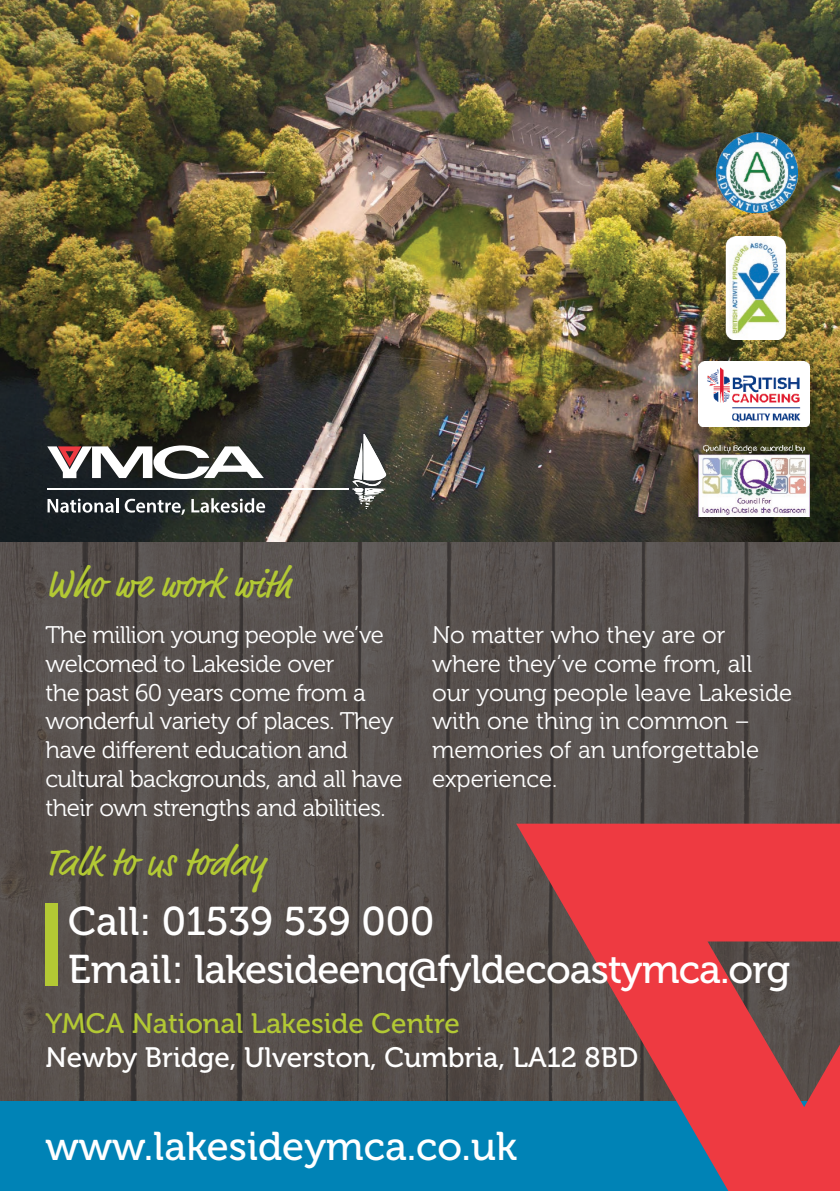
<style>
.page{position:relative;width:840px;height:1191px;background:#fff}
.page>*{position:absolute;margin:0;border:0;box-sizing:border-box;transform-origin:0 0}
.t1{font:40px "Museo 500";letter-spacing:-.01em;color:#fff}
.Headers{font:40px "Market OT";color:#b3c934}
.t2{font:28px "Museo 500";color:#fff}
.t3{font:28px "Museo 500";color:#b3c934}
.t4{font:24px/28.8px "Museo 300";letter-spacing:-.02em;color:#fff}
.t5{font:24px/28.8px "Museo 300";color:#fff}
</style>
<div class="page">
<img style="left:0;top:0;width:839px;height:542px">
<svg style="left:47px;top:445px;width:217px;height:34px"></svg>
<svg style="left:352px;top:434px;width:34px;height:75px"></svg>
<hr style="left:47px;top:488px;width:301px;height:2px;background:#fff">
<svg style="left:47px;top:498px;width:71px;height:14px"></svg>
<svg style="left:125px;top:499px;width:60px;height:16px"></svg>
<svg style="left:191px;top:498px;width:74px;height:14px"></svg>
<img style="left:0;top:542px;width:839px;height:559px">
<img style="left:715px;top:132px;width:81px;height:81px">
<img style="left:720px;top:236px;width:73px;height:103px">
<img style="left:697px;top:361px;width:111px;height:65px">
<img style="left:697px;top:441px;width:111px;height:75px">
<div style="left:45px;top:903px;width:13px;height:83px;background:#b3c934"></div>
<div style="left:0;top:1101px;width:839px;height:90px;background:#0083b6"></div>
<svg style="left:516px;top:823px;width:323px;height:368px;background:#9f4a54"></svg>
<p class="Headers" style="left:45px;top:560px;width:247px">Who we work with</p>
<p class="t4" style="left:45px;top:621px;width:358px">The million young people we’ve welcomed to Lakeside over<br>the past 60 years come from a wonderful variety of places. They have different education and cultural backgrounds, and all have their own strengths and abilities.</p>
<p class="t5" style="left:432px;top:621px;width:361px">No matter who they are or where they’ve come from, all our young people leave Lakeside with one thing in common – memories of an unforgettable experience.</p>
<p class="Headers" style="left:45px;top:838px;width:221px">Talk to us today</p>
<p class="t1" style="left:68px;top:899px;width:367px">Call: 01539 539 000</p>
<p class="t1" style="left:68px;top:947px;width:723px">Email: lakesideenq@fyldecoastymca.org</p>
<p class="t3" style="left:45px;top:1008px;width:416px">YMCA National Lakeside Centre</p>
<p class="t2" style="left:45px;top:1042px;width:593px">Newby Bridge, Ulverston, Cumbria, LA12 8BD</p>
<p class="t1" style="left:45px;top:1124px;width:473px">www.lakesideymca.co.uk</p>
</div>
